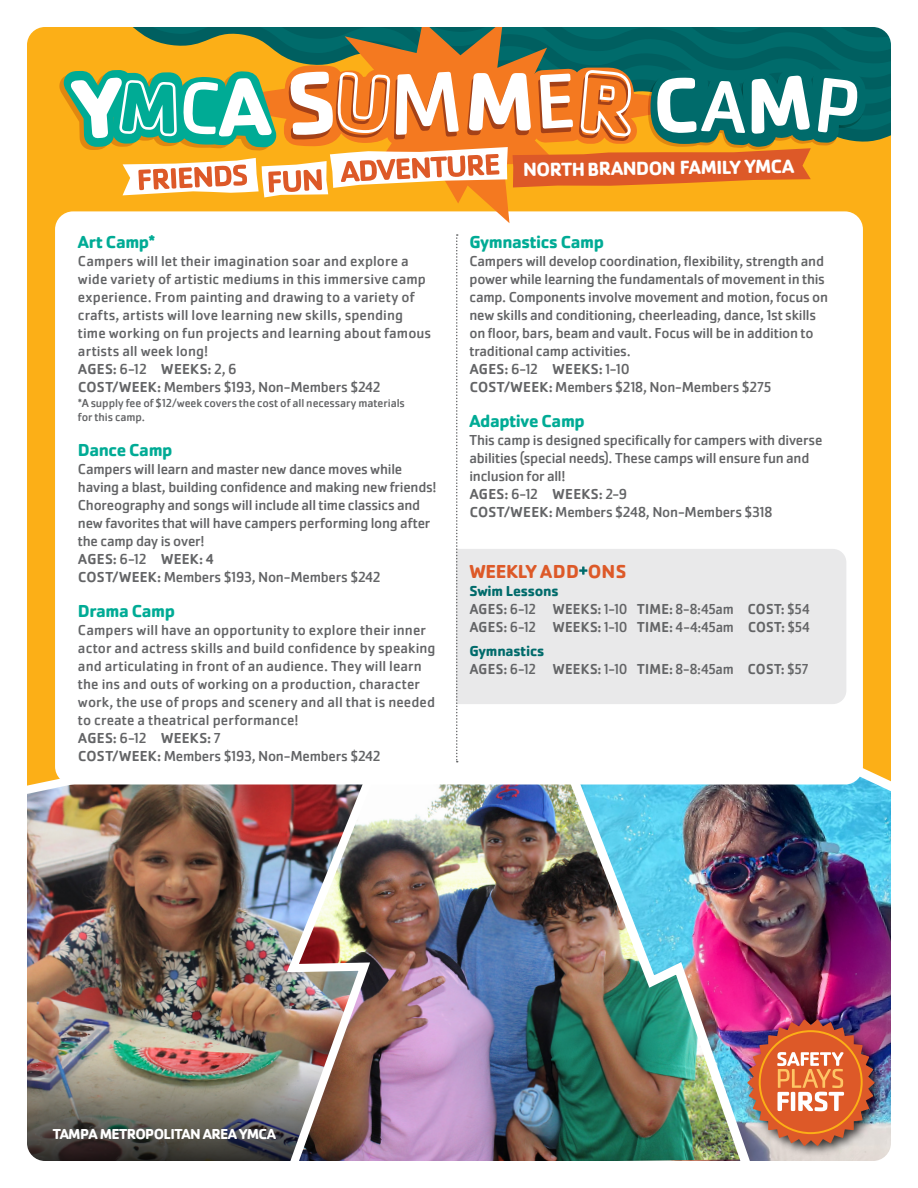
<style>
.page{position:relative;width:918px;height:1188px;background:#fff}
.page>*{position:absolute;margin:0;border:0;box-sizing:border-box;transform-origin:0 0}
.t1{font:700 19.8px "Cachet Pro";color:#fff}
.t2{font:700 19.5px "Cachet Pro";letter-spacing:-.015em;color:#dd5928}
.t3{font:700 18px "Cachet Pro";letter-spacing:-.02em;color:#00ab95}
.t4{font:15px/18px "Cachet Pro";letter-spacing:-.01em;color:#636466}
.t5{font:500 15px/18px "Cachet Pro";letter-spacing:.02em;color:#636466}
.t6{font:700 15px "Cachet Pro";letter-spacing:-.04em;color:#fff}
.t7{font:12px/14.4px "Cachet Pro";letter-spacing:-.005em;color:#636466}
.s1{font-weight:500}
.s2{font-weight:700;color:#006b6b}
.s3{font-weight:400}
</style>
<div class="page">
<img style="left:27px;top:27px;width:864px;height:1134px">
<p class="t3" style="left:78px;top:231px;width:79px">Art Camp*</p>
<p class="t4" style="left:78px;top:252px;width:355px">Campers will let their imagination soar and explore a wide variety of artistic mediums in this immersive camp experience. From painting and drawing to a variety of crafts, artists will love learning new skills, spending time working on fun projects and learning about famous artists all week long!<br><span class="s1">AGES:</span> 6-12 <span class="s1">WEEKS:</span> 2, 6<br><span class="s1">COST/WEEK:</span> Members $193, Non-Members $242</p>
<p class="t7" style="left:78px;top:396px;width:328px">*A supply fee of $12/week covers the cost of all necessary materials for this camp.</p>
<p class="t3" style="left:78px;top:439px;width:96px">Dance Camp</p>
<p class="t4" style="left:78px;top:460px;width:360px">Campers will learn and master new dance moves while having a blast, building confidence and making new friends!<br>Choreography and songs will include all time classics and new favorites that will have campers performing long after the camp day is over!<br><span class="s1">AGES:</span> 6-12 <span class="s1">WEEK: 4<br>COST/WEEK:</span> Members $193, Non-Members $242</p>
<p class="t3" style="left:78px;top:600px;width:99px">Drama Camp</p>
<p class="t4" style="left:78px;top:621px;width:359px">Campers will have an opportunity to explore their inner actor and actress skills and build confidence by speaking and articulating in front of an audience. They will learn the ins and outs of working on a production, character work, the use of props and scenery and all that is needed to create a theatrical performance!<br><span class="s1">AGES:</span> 6-12 <span class="s1">WEEKS:</span> 7<br><span class="s1">COST/WEEK:</span> Members $193, Non-Members $242</p>
<h1 class="t1" style="left:523px;top:158px;width:273px;rotate:-1deg">NORTH BRANDON FAMILY YMCA</h1>
<p class="t3" style="left:469px;top:231px;width:136px">Gymnastics Camp</p>
<p class="t4" style="left:469px;top:252px;width:360px">Campers will develop coordination, flexibility, strength and power while learning the fundamentals of movement in this camp. Components involve movement and motion, focus on new skills and conditioning, cheerleading, dance, 1st skills on floor, bars, beam and vault. Focus will be in addition to traditional camp activities.<br><span class="s1">AGES:</span> 6-12 <span class="s1">WEEKS:</span> 1-10<br><span class="s1">COST/WEEK:</span> Members $218, Non-Members $275</p>
<p class="t3" style="left:469px;top:410px;width:117px">Adaptive Camp</p>
<p class="t4" style="left:469px;top:432px;width:354px">This camp is designed specifically for campers with diverse abilities (special needs). These camps will ensure fun and inclusion for all!<br><span class="s1">AGES:</span> 6-12 <span class="s1">WEEKS:</span> 2-9<br><span class="s1">COST/WEEK:</span> Members $248, Non-Members $318</p>
<h2 class="t2" style="left:469px;top:559px;width:158px">WEEKLY ADD ONS</h2>
<p class="t5" style="left:469px;top:582px;width:342px"><span class="s2">Swim Lessons<br></span>AGES: <span class="s3">6-12</span> WEEKS: <span class="s3">1-10</span> TIME: <span class="s3">8-8:45am</span> COST: <span class="s3">$54<br></span>AGES: <span class="s3">6-12</span> WEEKS: <span class="s3">1-10</span> TIME: <span class="s3">4-4:45am</span> COST: <span class="s3">$54</span></p>
<p class="t5" style="left:469px;top:643px;width:341px"><span class="s2">Gymnastics<br></span>AGES: <span class="s3">6-12</span> WEEKS: <span class="s3">1-10</span> TIME: <span class="s3">8-8:45am</span> COST: <span class="s3">$57</span></p>
<p class="t6" style="left:53px;top:1125px;width:225px">TAMPA METROPOLITAN AREA YMCA</p>
</div>
